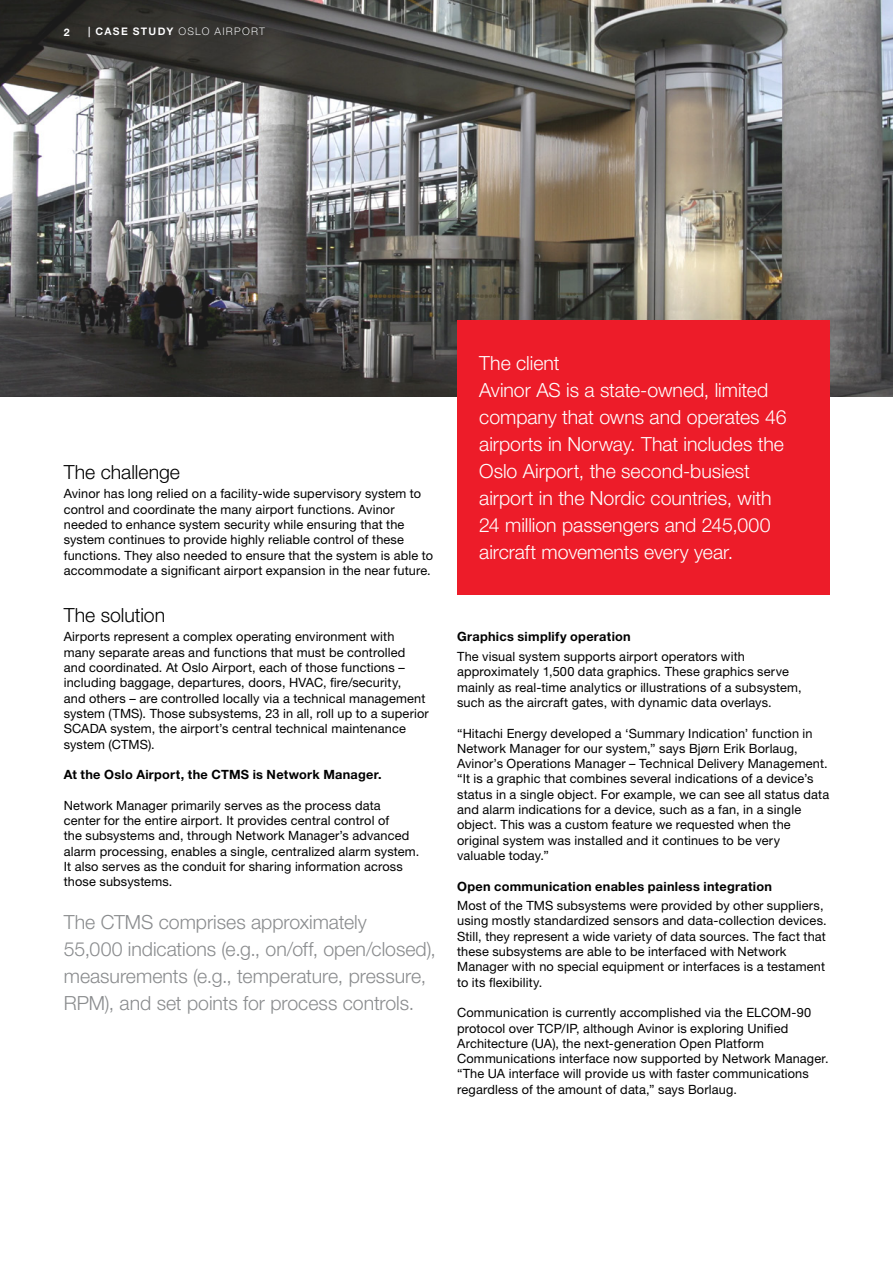
<style>
.page{position:relative;width:893px;height:1263px;background:#fff}
.page>*{position:absolute;margin:0;border:0;box-sizing:border-box;transform-origin:0 0}
.Quote_13pt_18pt{font:300 19.5px/27px "Helvetica Neue LT Pro";color:#fff}
.Quote_13pt_18pt-2{font:300 19.5px/27px "Helvetica Neue LT Pro";color:#8a8c8e}
.Headline_S_13pt_18pt{font:300 19.5px "Helvetica Neue LT Pro";color:#000}
.Copytext_8_5pt_10_2p{font:12.75px/15.3px "Helvetica Neue LT Pro";letter-spacing:.01em;color:#000}
.Copytext_8_5pt_10_2p-2{font:700 12.75px "Helvetica Neue LT Pro";letter-spacing:.02em;color:#000}
.t1{font:700 10.5px "Helvetica Neue LT Pro";letter-spacing:.12em;color:#fff}
.t2{font:300 10.5px "Helvetica Neue LT Pro";letter-spacing:.115em;color:#fff}
</style>
<div class="page">
<img style="left:0;top:0;width:893px;height:397px">
<div style="left:457px;top:320px;width:372px;height:275px;background:#ed1c29"></div>
<p class="t1" style="left:64px;top:25px;width:7px">2</p>
<p class="t1" style="left:88px;top:25px;width:87px">| CASE STUDY</p>
<p class="t2" style="left:178px;top:25px;width:88px">OSLO AIRPORT</p>
<p class="Headline_S_13pt_18pt" style="left:64px;top:460px;width:118px">The challenge</p>
<p class="Copytext_8_5pt_10_2p" style="left:64px;top:486px;width:371px">Avinor has long relied on a facility-wide supervisory system to control and coordinate the many airport functions. Avinor needed to enhance system security while ensuring that the system continues to provide highly reliable control of these functions. They also needed to ensure that the system is able to accommodate a significant airport expansion in the near future.</p>
<p class="Headline_S_13pt_18pt" style="left:64px;top:603px;width:103px">The solution</p>
<p class="Copytext_8_5pt_10_2p" style="left:64px;top:629px;width:367px">Airports represent a complex operating environment with many separate areas and functions that must be controlled and coordinated. At Oslo Airport, each of those functions – including baggage, departures, doors, HVAC, fire/security,<br>and others – are controlled locally via a technical management system (TMS). Those subsystems, 23 in all, roll up to a superior SCADA system, the airport’s central technical maintenance system (CTMS).</p>
<p class="Copytext_8_5pt_10_2p-2" style="left:64px;top:767px;width:319px">At the Oslo Airport, the CTMS is Network Manager.</p>
<p class="Copytext_8_5pt_10_2p" style="left:64px;top:797px;width:357px">Network Manager primarily serves as the process data center for the entire airport. It provides central control of<br>the subsystems and, through Network Manager’s advanced alarm processing, enables a single, centralized alarm system.<br>It also serves as the conduit for sharing information across those subsystems.</p>
<p class="Quote_13pt_18pt-2" style="left:64px;top:908px;width:374px">The CTMS comprises approximately<br>55,000 indications (e.g., on/off, open/closed), measurements (e.g., temperature, pressure, RPM), and set points for process controls.</p>
<p class="Quote_13pt_18pt" style="left:479px;top:349px;width:82px">The client</p>
<p class="Quote_13pt_18pt" style="left:479px;top:376px;width:309px">Avinor AS is a state-owned, limited company that owns and operates 46 airports in Norway. That includes the Oslo Airport, the second-busiest airport in the Nordic countries, with 24 million passengers and 245,000 aircraft movements every year.</p>
<p class="Copytext_8_5pt_10_2p-2" style="left:457px;top:629px;width:175px">Graphics simplify operation</p>
<p class="Copytext_8_5pt_10_2p" style="left:457px;top:648px;width:346px">The visual system supports airport operators with approximately 1,500 data graphics. These graphics serve mainly as real-time analytics or illustrations of a subsystem, such as the aircraft gates, with dynamic data overlays.</p>
<p class="Copytext_8_5pt_10_2p" style="left:457px;top:725px;width:374px">“Hitachi Energy developed a ‘Summary Indication’ function in Network Manager for our system,” says Bjørn Erik Borlaug, Avinor’s Operations Manager – Technical Delivery Management. “It is a graphic that combines several indications of a device’s status in a single object. For example, we can see all status data and alarm indications for a device, such as a fan, in a single object. This was a custom feature we requested when the original system was installed and it continues to be very valuable today.”</p>
<p class="Copytext_8_5pt_10_2p-2" style="left:457px;top:878px;width:316px">Open communication enables painless integration</p>
<p class="Copytext_8_5pt_10_2p" style="left:457px;top:897px;width:371px">Most of the TMS subsystems were provided by other suppliers, using mostly standardized sensors and data-collection devices.<br>Still, they represent a wide variety of data sources. The fact that these subsystems are able to be interfaced with Network Manager with no special equipment or interfaces is a testament to its flexibility.</p>
<p class="Copytext_8_5pt_10_2p" style="left:457px;top:1005px;width:373px">Communication is currently accomplished via the ELCOM-90 protocol over TCP/IP, although Avinor is exploring Unified Architecture (UA), the next‑generation Open Platform Communications interface now supported by Network Manager. “The UA interface will provide us with faster communications regardless of the amount of data,” says Borlaug.</p>
</div>
